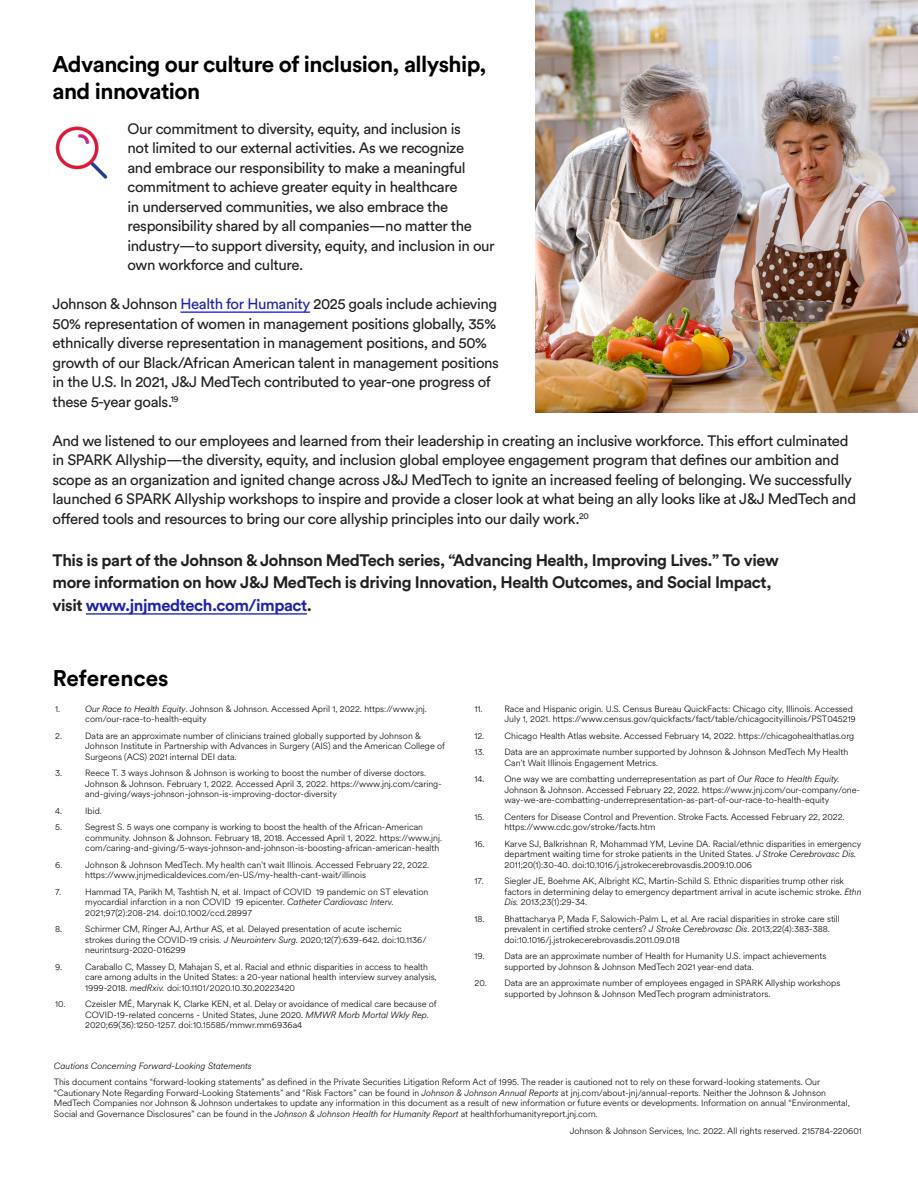
<style>
.page{position:relative;width:918px;height:1188px;background:#fff}
.page>*{position:absolute;margin:0;border:0;box-sizing:border-box;transform-origin:0 0}
.t1{font:700 22.5px/27px "J&J Circular";letter-spacing:-.025em;color:#000}
.t2{font:700 22.5px "J&J Circular";color:#000}
.t3{font:700 16.5px/22.5px "J&J Circular";letter-spacing:-.025em;color:#212121}
.t4{font:15px/19.5px "J&J Circular";letter-spacing:-.025em;color:#212121}
.t5{font:300 9px/10.5px "J&J Circular";color:#000}
.t6{font:italic 300 9px "J&J Circular";color:#000}
.s1{color:#1e22aa}
.s2{font-style:italic}
</style>
<div class="page">
<hr style="left:180px;top:312px;width:130px;height:1px;background:#00f">
<hr style="left:86px;top:613px;width:221px;height:2px;background:#1e22aa">
<img style="left:55px;top:126px;width:53px;height:53px">
<img style="left:536px;top:0;width:382px;height:412px">
<h1 class="t1" style="left:52px;top:50px;width:436px">Advancing our culture of inclusion, allyship, and innovation</h1>
<p class="t4" style="left:128px;top:118px;width:369px">Our commitment to diversity, equity, and inclusion is<br>not limited to our external activities. As we recognize<br>and embrace our responsibility to make a meaningful commitment to achieve greater equity in healthcare<br>in underserved communities, we also embrace the responsibility shared by all companies—no matter the industry—to support diversity, equity, and inclusion in our own workforce and culture.</p>
<p class="t4" style="left:52px;top:294px;width:448px">Johnson &amp; Johnson <span class="s1">Health for Humanity</span> 2025 goals include achieving 50% representation of women in management positions globally, 35% ethnically diverse representation in management positions, and 50% growth of our Black/African American talent in management positions in the U.S. In 2021, J&amp;J MedTech contributed to year-one progress of these 5-year goals.<sup>19</sup></p>
<p class="t4" style="left:52px;top:430px;width:805px">And we listened to our employees and learned from their leadership in creating an inclusive workforce. This effort culminated in SPARK Allyship—the diversity, equity, and inclusion global employee engagement program that defines our ambition and scope as an organization and ignited change across J&amp;J MedTech to ignite an increased feeling of belonging. We successfully launched 6 SPARK Allyship workshops to inspire and provide a closer look at what being an ally looks like at J&amp;J MedTech and offered tools and resources to bring our core allyship principles into our daily work.<sup>20</sup></p>
<h2 class="t3" style="left:52px;top:548px;width:728px">This is part of the Johnson &amp; Johnson MedTech series, “Advancing Health, Improving Lives.” To view more information on how J&amp;J MedTech is driving Innovation, Health Outcomes, and Social Impact, visit <span class="s1">www.jnjmedtech.com/impact</span>.</h2>
<h1 class="t2" style="left:53px;top:662px;width:117px">References</h1>
<p class="t5" style="left:55px;top:703px;width:7px">1.</p>
<p class="t5" style="left:85px;top:703px;width:343px"><span class="s2">Our Race to Health Equity</span>. Johnson &amp; Johnson. Accessed April 1, 2022. https://www.jnj. com/our-race-to-health-equity</p>
<p class="t5" style="left:55px;top:730px;width:8px">2.</p>
<p class="t5" style="left:85px;top:730px;width:361px">Data are an approximate number of clinicians trained globally supported by Johnson &amp;<br>Johnson Institute in Partnership with Advances in Surgery (AIS) and the American College of<br>Surgeons (ACS) 2021 internal DEI data.</p>
<p class="t5" style="left:55px;top:767px;width:9px">3.</p>
<p class="t5" style="left:85px;top:767px;width:358px">Reece T. 3 ways Johnson &amp; Johnson is working to boost the number of diverse doctors.<br>Johnson &amp; Johnson. February 1, 2022. Accessed April 3, 2022. https://www.jnj.com/caring&shy;and-giving/ways-johnson-johnson-is-improving-doctor-diversity</p>
<p class="t5" style="left:55px;top:805px;width:9px">4.</p>
<p class="t5" style="left:85px;top:805px;width:18px">Ibid.</p>
<p class="t5" style="left:55px;top:821px;width:8px">5.</p>
<p class="t5" style="left:85px;top:821px;width:358px">Segrest S. 5 ways one company is working to boost the health of the African-American community. Johnson &amp; Johnson. February 18, 2018. Accessed April 1, 2022. https://www.jnj. com/caring-and-giving/5-ways-johnson-and-johnson-is-boosting-african-american-health</p>
<p class="t5" style="left:55px;top:859px;width:9px">6.</p>
<p class="t5" style="left:85px;top:859px;width:346px">Johnson &amp; Johnson MedTech. My health can’t wait Illinois. Accessed February 22, 2022. https://www.jnjmedicaldevices.com/en-US/my-health-cant-wait/illinois</p>
<p class="t5" style="left:55px;top:886px;width:7px">7.</p>
<p class="t5" style="left:85px;top:886px;width:345px">Hammad TA, Parikh M, Tashtish N, et al. Impact of COVID ‐19 pandemic on ST‐elevation myocardial infarction in a non‐COVID ‐19 epicenter. <span class="s2">Catheter Cardiovasc Interv.<br></span>2021;97(2):208-214. doi:10.1002/ccd.28997</p>
<p class="t5" style="left:55px;top:923px;width:9px">8.</p>
<p class="t5" style="left:85px;top:923px;width:343px">Schirmer CM, Ringer AJ, Arthur AS, et al. Delayed presentation of acute ischemic strokes during the COVID-19 crisis. <span class="s2">J Neurointerv Surg.</span> 2020;12(7):639-642. doi:10.1136/ neurintsurg-2020-016299</p>
<p class="t5" style="left:55px;top:961px;width:9px">9.</p>
<p class="t5" style="left:85px;top:961px;width:353px">Caraballo C, Massey D, Mahajan S, et al. Racial and ethnic disparities in access to health care among adults in the United States: a 20-year national health interview survey analysis,<br>1999-2018. <span class="s2">medRxiv.</span> doi:10.1101/2020.10.30.20223420</p>
<p class="t5" style="left:85px;top:998px;width:353px;text-indent:-30px">10. Czeisler MÉ, Marynak K, Clarke KEN, et al. Delay or avoidance of medical care because of<br>COVID-19-related concerns - United States, June 2020. <span class="s2">MMWR Morb Mortal Wkly Rep.<br></span>2020;69(36):1250-1257. doi:10.15585/mmwr.mm6936a4</p>
<p class="t5" style="left:474px;top:703px;width:10px">11.</p>
<p class="t5" style="left:504px;top:703px;width:353px">Race and Hispanic origin. U.S. Census Bureau QuickFacts: Chicago city, Illinois. Accessed<br>July 1, 2021. https://www.census.gov/quickfacts/fact/table/chicagocityillinois/PST045219</p>
<p class="t5" style="left:474px;top:730px;width:381px">12. Chicago Health Atlas website. Accessed February 14, 2022. https://chicagohealthatlas.org</p>
<p class="t5" style="left:504px;top:746px;width:345px;text-indent:-30px">13. Data are an approximate number supported by Johnson &amp; Johnson MedTech My Health<br>Can’t Wait Illinois Engagement Metrics.</p>
<p class="t5" style="left:504px;top:773px;width:357px;text-indent:-30px">14. One way we are combatting underrepresentation as part of <span class="s2">Our Race to Health Equity.<br></span>Johnson &amp; Johnson. Accessed February 22, 2022. https://www.jnj.com/our-company/one&shy;way-we-are-combatting-underrepresentation-as-part-of-our-race-to-health-equity</p>
<p class="t5" style="left:504px;top:811px;width:342px;text-indent:-30px">15. Centers for Disease Control and Prevention. Stroke Facts. Accessed February 22, 2022. https://www.cdc.gov/stroke/facts.htm</p>
<p class="t5" style="left:504px;top:838px;width:358px;text-indent:-30px">16. Karve SJ, Balkrishnan R, Mohammad YM, Levine DA. Racial/ethnic disparities in emergency department waiting time for stroke patients in the United States. <span class="s2">J Stroke Cerebrovasc Dis.<br></span>2011;20(1):30-40. doi:10.1016/j.jstrokecerebrovasdis.2009.10.006</p>
<p class="t5" style="left:504px;top:876px;width:359px;text-indent:-30px">17. Siegler JE, Boehme AK, Albright KC, Martin-Schild S. Ethnic disparities trump other risk factors in determining delay to emergency department arrival in acute ischemic stroke. <span class="s2">Ethn<br>Dis.</span> 2013;23(1):29-34.</p>
<p class="t5" style="left:504px;top:913px;width:337px;text-indent:-30px">18. Bhattacharya P, Mada F, Salowich-Palm L, et al. Are racial disparities in stroke care still prevalent in certified stroke centers? <span class="s2">J Stroke Cerebrovasc Dis</span>. 2013;22(4):383-388. doi:10.1016/j.jstrokecerebrovasdis.2011.09.018</p>
<p class="t5" style="left:504px;top:951px;width:323px;text-indent:-30px">19. Data are an approximate number of Health for Humanity U.S. impact achievements supported by Johnson &amp; Johnson MedTech 2021 year-end data.</p>
<p class="t5" style="left:504px;top:978px;width:337px;text-indent:-30px">20. Data are an approximate number of employees engaged in SPARK Allyship workshops supported by Johnson &amp; Johnson MedTech program administrators.</p>
<p class="t6" style="left:54px;top:1060px;width:199px">Cautions Concerning Forward-Looking Statements</p>
<p class="t5" style="left:54px;top:1076px;width:797px">This document contains “forward-looking statements” as defined in the Private Securities Litigation Reform Act of 1995. The reader is cautioned not to rely on these forward-looking statements. Our “Cautionary Note Regarding Forward-Looking Statements” and “Risk Factors” can be found in <span class="s2">Johnson &amp; Johnson Annual Reports</span> at jnj.com/about-jnj/annual-reports. Neither the Johnson &amp; Johnson MedTech Companies nor Johnson &amp; Johnson undertakes to update any information in this document as a result of new information or future events or developments. Information on annual “Environmental, Social and Governance Disclosures” can be found in the <span class="s2">Johnson &amp; Johnson Health for Humanity Report</span> at healthforhumanityreport.jnj.com.</p>
<p class="t5" style="left:570px;top:1125px;width:294px">Johnson &amp; Johnson Services, Inc. 2022. All rights reserved. 215784-220601</p>
</div>
